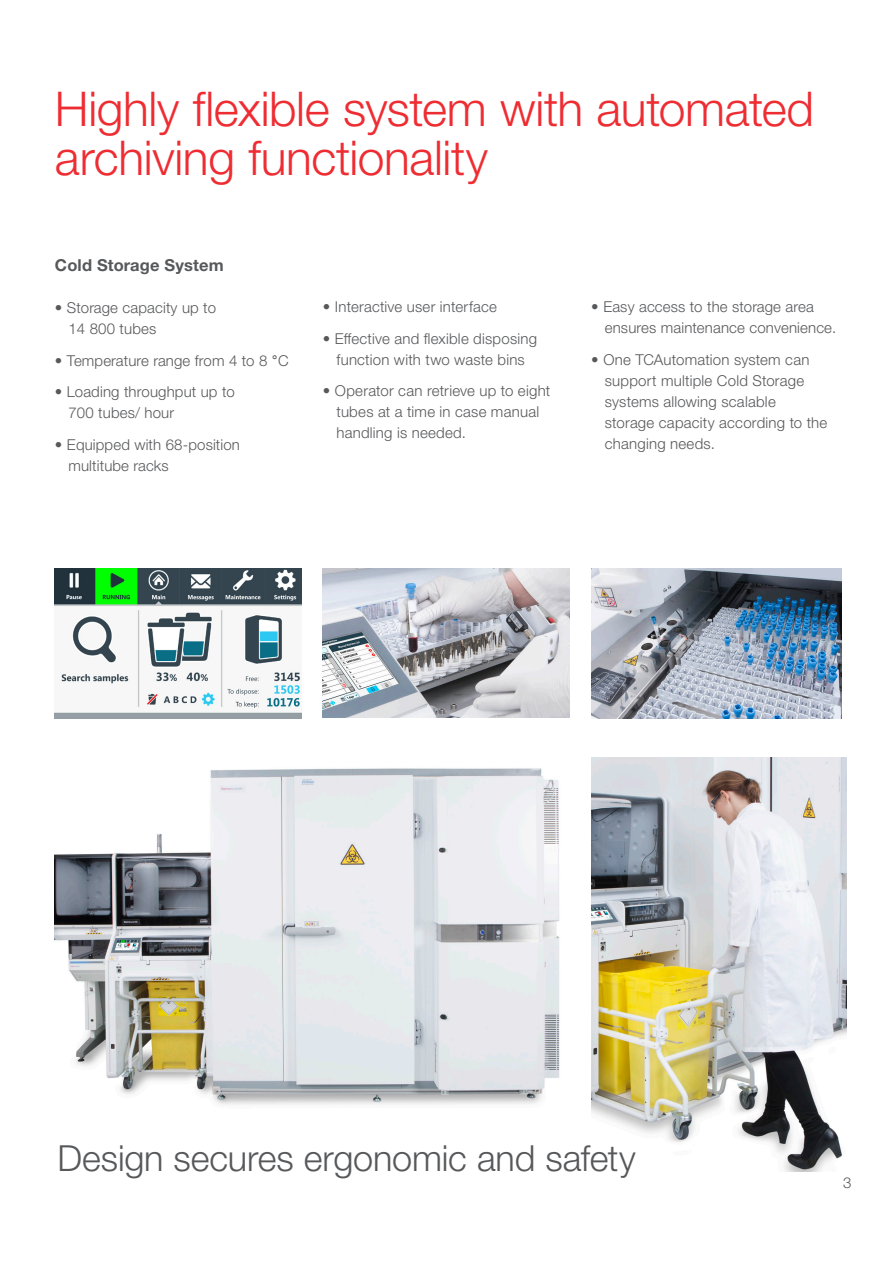
<style>
.page{position:relative;width:893px;height:1263px;background:#fff}
.page>*{position:absolute;margin:0;border:0;box-sizing:border-box;transform-origin:0 0}
.Headline{font:300 48px/49.5px "Helvetica Neue LTW1 G";letter-spacing:-.01em;color:#ee2d33}
.Pull_Quote{font:300 36px "Helvetica Neue LTW1 G";letter-spacing:-.005em;color:#57585a}
.Content_Header{font:700 16.5px "Helvetica Neue LTW1 G";letter-spacing:.01em;color:#57585a}
.t1{font:300 15px/21px "Helvetica Neue LTW1 G";letter-spacing:.01em;color:#57585a}
.s1{font-family:"Arial Narrow";font-weight:400}
</style>
<div class="page">
<img style="left:591px;top:758px;width:255px;height:413px">
<img style="left:591px;top:568px;width:250px;height:150px">
<img style="left:54px;top:568px;width:247px;height:151px">
<img style="left:323px;top:568px;width:247px;height:150px">
<img style="left:55px;top:768px;width:505px;height:337px">
<p class="Headline" style="left:55px;top:84px;width:760px">Highly flexible system with automated archiving functionality</p>
<p class="Content_Header" style="left:55px;top:255px;width:170px">Cold Storage System</p>
<p class="t1" style="left:68px;top:297px;width:149px;text-indent:-14px">• Storage capacity up to<br>14 800 tubes</p>
<p class="t1" style="left:55px;top:350px;width:235px">• Temperature range from 4 to 8 <span class="s1">°</span>C</p>
<p class="t1" style="left:68px;top:381px;width:168px;text-indent:-14px">• Loading throughput up to<br>700 tubes/ hour</p>
<p class="t1" style="left:68px;top:434px;width:173px;text-indent:-14px">• Equipped with 68-position multitube racks</p>
<p class="t1" style="left:323px;top:296px;width:175px">• Interactive user interface</p>
<p class="t1" style="left:323px;top:328px;width:216px;text-align:center">• Effective and flexible disposing function with two waste bins</p>
<p class="t1" style="left:336px;top:380px;width:215px;text-indent:-14px">• Operator can retrieve up to eight tubes at a time in case manual handling is needed.</p>
<p class="t1" style="left:605px;top:296px;width:233px;text-indent:-14px">• Easy access to the storage area ensures maintenance convenience.</p>
<p class="t1" style="left:605px;top:349px;width:224px;text-indent:-14px">• One TCAutomation system can support multiple Cold Storage systems allowing scalable storage capacity according to the changing needs.</p>
<p class="Pull_Quote" style="left:58px;top:1136px;width:580px">Design secures ergonomic and safety</p>
<p class="t1" style="left:843px;top:1172px;width:10px">3</p>
</div>
